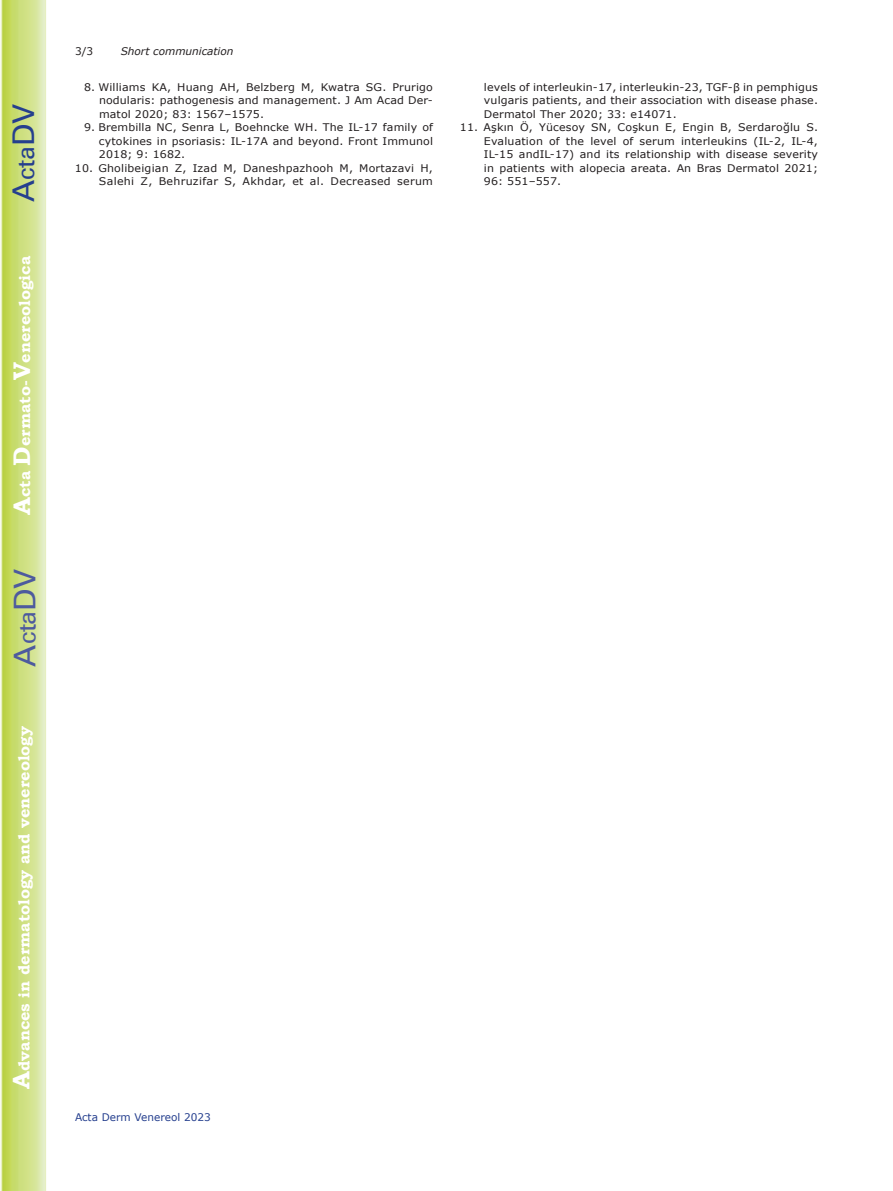
<style>
.page{position:relative;width:893px;height:1191px;background:#fff}
.page>*{position:absolute;margin:0;border:0;box-sizing:border-box;transform-origin:0 0}
.t1{font:30px "Univers";color:#4d5a9e}
.t2{font:30px "Univers";color:#253f8e}
.t3{font:700 15.75px "Bookman Old Style";color:#fff}
.t4{font:10.5px/13.5px "Verdana";letter-spacing:.01em;color:#231f20;text-align:justify;scale:1.05 1}
.t5{font:10.5px "Verdana";color:#253f8e}
.t6{font:italic 10.5px "Verdana";color:#231f20}
.t7{font:10.5px "Verdana";letter-spacing:.01em;color:#231f20}
.s1{font-size:24px}
</style>
<div class="page">
<svg style="left:1px;top:0;width:45px;height:1191px;background:#cfe084"></svg>
<h1 class="t2" style="left:6px;top:202px;width:100px;rotate:-90deg">A<span class="s1">cta</span>DV</h1>
<h2 class="t3" style="left:15px;top:515px;width:260px;rotate:-90deg"><span class="s1">A</span>cta <span class="s1">D</span>ermato-<span class="s1">V</span>enereologica</h2>
<h1 class="t1" style="left:7px;top:666px;width:100px;rotate:-90deg">A<span class="s1">cta</span>DV</h1>
<h2 class="t3" style="left:15px;top:1088px;width:364px;rotate:-90deg"><span class="s1">A</span>dvances in dermatology and venereology</h2>
<p class="t7" style="left:75px;top:44px;width:20px">3/3</p>
<p class="t6" style="left:121px;top:44px;width:114px">Short communication</p>
<p class="t4" style="left:99px;top:80px;width:320px;text-indent:-15px">8. Williams KA, Huang AH, Belzberg M, Kwatra SG. Prurigo nodularis: pathogenesis and management. J Am Acad Der&shy;matol 2020; 83: 1567–1575.</p>
<p class="t4" style="left:99px;top:121px;width:320px;text-indent:-15px">9. Brembilla NC, Senra L, Boehncke WH. The IL-17 family of cytokines in psoriasis: IL-17A and beyond. Front Immunol 2018; 9: 1682.</p>
<p class="t4" style="left:75px;top:161px;width:342px;text-align:right">10. Gholibeigian Z, Izad M, Daneshpazhooh M, Mortazavi H,<br>Salehi Z, Behruzifar S, Akhdar, et al. Decreased serum</p>
<p class="t4" style="left:484px;top:80px;width:320px">levels of interleukin-17, interleukin-23, TGF-β in pemphigus vulgaris patients, and their association with disease phase.<br>Dermatol Ther 2020; 33: e14071.</p>
<p class="t4" style="left:484px;top:121px;width:320px;text-indent:-24px">11. Aşkın Ö, Yücesoy SN, Coşkun E, Engin B, Serdaroğlu S.<br>Evaluation of the level of serum interleukins (IL-2, IL-4, IL-15 andIL-17) and its relationship with disease severity in patients with alopecia areata. An Bras Dermatol 2021; 96: 551–557.</p>
<p class="t5" style="left:75px;top:1110px;width:137px">Acta Derm Venereol 2023</p>
</div>
